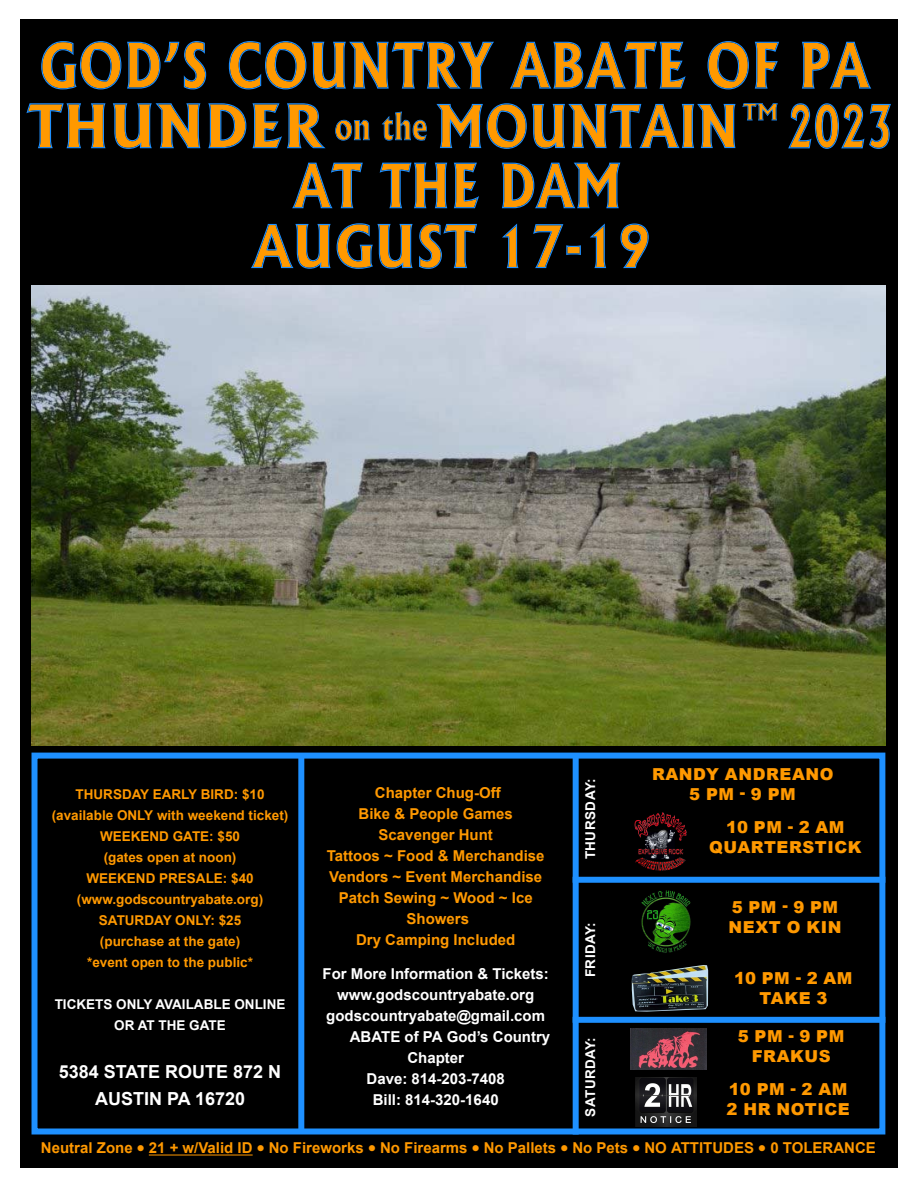
<style>
.page{position:relative;width:918px;height:1188px;background:#fff}
.page>*{position:absolute;margin:0;border:0;box-sizing:border-box;transform-origin:0 0}
.t1{font:700 18px "Arial";color:#fff}
.t2{font:900 16.5px "Arial";letter-spacing:.035em;color:#f90}
.t3{font:700 15px/21px "Arial";color:#f90}
.t4{font:700 15px/21px "Arial";color:#fff}
.t5{font:700 13.5px "Arial";color:#f90}
.t6{font:700 13.5px/21px "Arial";color:#fff;text-align:center}
.t7{font:700 13.5px "Arial";letter-spacing:.035em;color:#fff}
</style>
<div class="page">
<div style="left:20px;top:20px;width:878px;height:1148px;background:#000"></div>
<div style="left:32px;top:753px;width:853px;height:382px;border:6px solid #1e90ff"></div>
<img style="left:32px;top:285px;width:853px;height:461px">
<hr style="left:149px;top:1155px;width:104px;height:1px;background:#f90">
<div style="left:573px;top:877px;width:312px;height:6px;background:#1e90ff"></div>
<svg style="left:292px;top:163px;width:328px;height:45px"></svg>
<svg style="left:788px;top:103px;width:103px;height:46px"></svg>
<svg style="left:742px;top:103px;width:36px;height:17px"></svg>
<svg style="left:251px;top:223px;width:397px;height:46px"></svg>
<svg style="left:335px;top:112px;width:92px;height:29px"></svg>
<svg style="left:436px;top:103px;width:300px;height:46px"></svg>
<svg style="left:26px;top:103px;width:300px;height:46px"></svg>
<svg style="left:41px;top:41px;width:828px;height:48px"></svg>
<img style="left:641px;top:890px;width:50px;height:63px">
<img style="left:634px;top:812px;width:53px;height:59px">
<div style="left:573px;top:1017px;width:312px;height:6px;background:#1e90ff"></div>
<img style="left:631px;top:1028px;width:76px;height:42px">
<div style="left:573px;top:758px;width:6px;height:377px;background:#1e90ff"></div>
<div style="left:298px;top:756px;width:6px;height:376px;background:#1e90ff"></div>
<img style="left:635px;top:1077px;width:61px;height:49px">
<img style="left:632px;top:965px;width:76px;height:47px">
<p class="t2" style="left:652px;top:762px;width:183px">RANDY ANDREANO</p>
<p class="t2" style="left:689px;top:781px;width:108px">5 PM - 9 PM</p>
<p class="t2" style="left:726px;top:815px;width:120px">10 PM - 2 AM</p>
<p class="t2" style="left:709px;top:835px;width:154px">QUARTERSTICK</p>
<p class="t7" style="left:583px;top:859px;width:82px;rotate:-90deg">THURSDAY:</p>
<p class="t3" style="left:375px;top:782px;width:127px">Chapter Chug-Off</p>
<p class="t3" style="left:359px;top:803px;width:156px">Bike &amp; People Games</p>
<p class="t3" style="left:379px;top:824px;width:116px">Scavenger Hunt</p>
<p class="t3" style="left:327px;top:845px;width:219px">Tattoos ~ Food &amp; Merchandise<br>Vendors ~ Event Merchandise</p>
<p class="t3" style="left:339px;top:887px;width:195px">Patch Sewing ~ Wood ~ Ice</p>
<p class="t3" style="left:407px;top:908px;width:64px">Showers</p>
<p class="t3" style="left:356px;top:929px;width:161px">Dry Camping Included</p>
<p class="t4" style="left:323px;top:963px;width:228px">For More Information &amp; Tickets:</p>
<p class="t4" style="left:337px;top:984px;width:198px">www.godscountryabate.org</p>
<p class="t4" style="left:326px;top:1005px;width:220px">godscountryabate@gmail.com</p>
<p class="t4" style="left:407px;top:1026px;width:144px;text-indent:-58px">ABATE of PA God’s Country<br>Chapter</p>
<p class="t4" style="left:367px;top:1068px;width:140px">Dave: 814-203-7408</p>
<p class="t4" style="left:373px;top:1089px;width:127px">Bill: 814-320-1640</p>
<p class="t5" style="left:76px;top:787px;width:191px">THURSDAY EARLY BIRD: $10</p>
<p class="t5" style="left:52px;top:808px;width:238px">(available ONLY with weekend ticket)</p>
<p class="t5" style="left:100px;top:829px;width:142px">WEEKEND GATE: $50</p>
<p class="t5" style="left:104px;top:850px;width:134px">(gates open at noon)</p>
<p class="t5" style="left:86px;top:871px;width:169px">WEEKEND PRESALE: $40</p>
<p class="t5" style="left:77px;top:892px;width:188px">(www.godscountryabate.org)</p>
<p class="t5" style="left:99px;top:913px;width:144px">SATURDAY ONLY: $25</p>
<p class="t5" style="left:100px;top:934px;width:142px">(purchase at the gate)</p>
<p class="t5" style="left:87px;top:955px;width:167px">*event open to the public*</p>
<p class="t6" style="left:55px;top:994px;width:232px">TICKETS ONLY AVAILABLE ONLINE<br>OR AT THE GATE</p>
<p class="t1" style="left:59px;top:1062px;width:224px">5384 STATE ROUTE 872 N</p>
<p class="t1" style="left:95px;top:1089px;width:152px">AUSTIN PA 16720</p>
<p class="t3" style="left:41px;top:1138px;width:836px">Neutral Zone ● 21 + w/Valid ID ● No Fireworks ● No Firearms ● No Pallets ● No Pets ● NO ATTITUDES ● 0 TOLERANCE</p>
<p class="t2" style="left:732px;top:895px;width:108px">5 PM - 9 PM</p>
<p class="t2" style="left:729px;top:914px;width:115px">NEXT O KIN</p>
<p class="t6" style="left:580px;top:977px;width:57px;rotate:-90deg">FRIDAY:</p>
<p class="t2" style="left:734px;top:966px;width:120px">10 PM - 2 AM</p>
<p class="t2" style="left:760px;top:986px;width:69px">TAKE 3</p>
<p class="t2" style="left:738px;top:1024px;width:108px">5 PM - 9 PM</p>
<p class="t2" style="left:752px;top:1044px;width:80px">FRAKUS</p>
<p class="t2" style="left:729px;top:1077px;width:120px">10 PM - 2 AM</p>
<p class="t2" style="left:727px;top:1097px;width:125px">2 HR NOTICE</p>
<p class="t7" style="left:583px;top:1117px;width:81px;rotate:-90deg">SATURDAY:</p>
</div>
